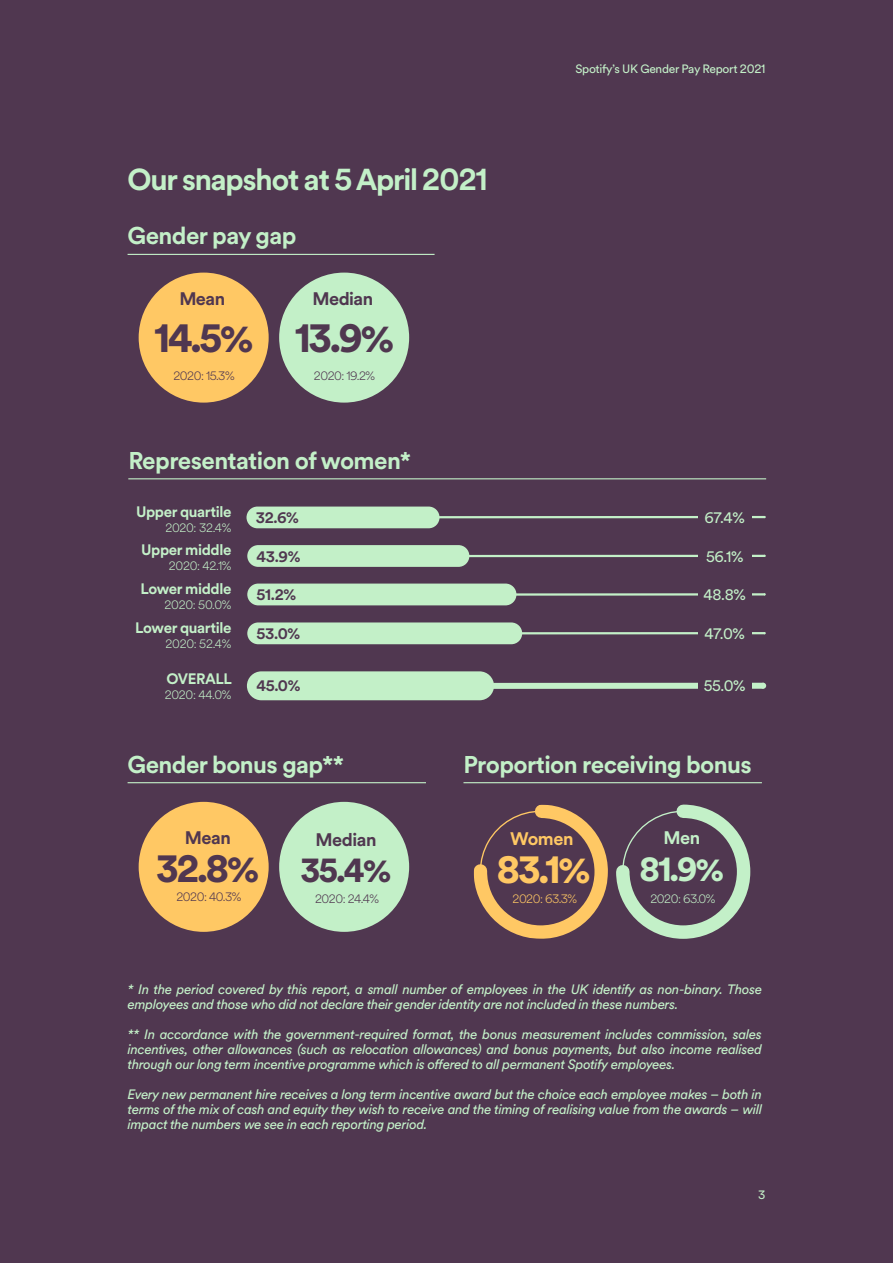
<style>
.page{position:relative;width:893px;height:1263px;background:#503750}
.page>*{position:absolute;margin:0;border:0;box-sizing:border-box;transform-origin:0 0}
.t1{font:900 39px "Circular Spotify Head";color:#503750}
.t2{font:900 37.5px "Circular Spotify Head";color:#503750}
.t3{font:900 37.5px "Circular Spotify Head";color:#ffc864}
.t4{font:900 33px "Circular Spotify Head";color:#503750}
.t5{font:900 33px "Circular Spotify Head";color:#c3f0c8}
.t6{font:700 30px "Circular Spotify Head";letter-spacing:-.025em;color:#c3f0c8}
.t7{font:700 24px "Circular Spotify Text";letter-spacing:-.025em;color:#c3f0c8}
.t8{font:700 18px "Circular Spotify Text";letter-spacing:-.025em;color:#503750}
.t9{font:700 18px "Circular Spotify Text";letter-spacing:-.025em;color:#ffc864}
.t10{font:700 18px "Circular Spotify Text";color:#c3f0c8}
.t11{font:700 15px "Circular Spotify Text";letter-spacing:-.025em;color:#c3f0c8}
.t12{font:700 15px "Circular Spotify Text";letter-spacing:-.025em;color:#503750}
.t13{font:15px "Circular Spotify Text";letter-spacing:-.025em;color:#c3f0c8}
.t14{font:italic 13.5px/15px "Circular Spotify Text";letter-spacing:-.025em;color:#c3f0c8;text-align:justify}
.t15{font:300 12px "Circular Spotify Text";letter-spacing:-.025em;color:#c3f0c8}
.t16{font:300 12px "Circular Spotify Text";letter-spacing:-.04em;color:#503750}
.t17{font:12px "Circular Spotify Text";letter-spacing:-.025em;color:#c3f0c8}
.t18{font:300 12px "Circular Spotify Text";letter-spacing:-.04em;color:#ffc864}
</style>
<div class="page">
<div style="left:139px;top:802px;width:130px;height:130px;background:#ffc864;border-radius:50%"></div>
<div style="left:279px;top:802px;width:130px;height:130px;background:#c3f0c8;border-radius:50%"></div>
<svg style="left:616px;top:804px;width:134px;height:135px"></svg>
<svg style="left:473px;top:804px;width:135px;height:135px"></svg>
<div style="left:139px;top:273px;width:130px;height:130px;background:#ffc864;border-radius:50%"></div>
<div style="left:279px;top:273px;width:130px;height:130px;background:#c3f0c8;border-radius:50%"></div>
<hr style="left:128px;top:254px;width:307px;height:1px;background:#c3f0c8">
<hr style="left:128px;top:478px;width:638px;height:1px;background:#c3f0c8">
<hr style="left:128px;top:782px;width:298px;height:1px;background:#c3f0c8">
<hr style="left:463px;top:782px;width:299px;height:1px;background:#c3f0c8">
<hr style="left:423px;top:516px;width:342px;height:2px;background:#c3f0c8">
<hr style="left:426px;top:555px;width:339px;height:2px;background:#c3f0c8">
<hr style="left:426px;top:593px;width:339px;height:3px;background:#c3f0c8">
<hr style="left:426px;top:632px;width:339px;height:2px;background:#c3f0c8">
<div style="left:426px;top:683px;width:338px;height:6px;background:#c3f0c8"></div>
<div style="left:246px;top:507px;width:193px;height:21px;background:#c3f0c8;border-radius:11px"></div>
<div style="left:247px;top:622px;width:275px;height:22px;background:#c3f0c8;border-radius:11px"></div>
<div style="left:247px;top:671px;width:247px;height:29px;background:#c3f0c8;border-radius:14px"></div>
<div style="left:247px;top:583px;width:269px;height:22px;background:#c3f0c8;border-radius:11px"></div>
<div style="left:247px;top:545px;width:222px;height:22px;background:#c3f0c8;border-radius:11px"></div>
<svg style="left:760px;top:683px;width:6px;height:6px"></svg>
<div style="left:698px;top:509px;width:53px;height:16px;background:#503750"></div>
<div style="left:698px;top:548px;width:53px;height:16px;background:#503750"></div>
<div style="left:698px;top:586px;width:53px;height:17px;background:#503750"></div>
<div style="left:698px;top:625px;width:53px;height:16px;background:#503750"></div>
<div style="left:698px;top:678px;width:53px;height:16px;background:#503750"></div>
<h3 class="t6" style="left:128px;top:159px;width:362px">Our snapshot at 5 April 2021</h3>
<h3 class="t7" style="left:128px;top:219px;width:171px">Gender pay gap</h3>
<h3 class="t8" style="left:179px;top:286px;width:47px">Mean</h3>
<h1 class="t1" style="left:155px;top:311px;width:100px">14.5%</h1>
<p class="t16" style="left:173px;top:367px;width:63px">2020: 15.3%</p>
<h3 class="t8" style="left:312px;top:286px;width:62px">Median</h3>
<h1 class="t1" style="left:295px;top:311px;width:101px">13.9%</h1>
<p class="t16" style="left:314px;top:367px;width:63px">2020: 19.2%</p>
<h3 class="t7" style="left:128px;top:444px;width:284px">Representation of women*</h3>
<p class="t11" style="left:136px;top:501px;width:97px">Upper quartile</p>
<p class="t15" style="left:165px;top:519px;width:68px">2020: 32.4%</p>
<p class="t11" style="left:141px;top:539px;width:92px">Upper middle</p>
<p class="t15" style="left:169px;top:558px;width:64px">2020: 42.1%</p>
<p class="t11" style="left:140px;top:578px;width:92px">Lower middle</p>
<p class="t15" style="left:165px;top:596px;width:68px">2020: 50.0%</p>
<p class="t11" style="left:135px;top:617px;width:98px">Lower quartile</p>
<p class="t15" style="left:166px;top:635px;width:67px">2020: 52.4%</p>
<p class="t11" style="left:167px;top:668px;width:67px">OVERALL</p>
<p class="t15" style="left:165px;top:686px;width:68px">2020: 44.0%</p>
<p class="t12" style="left:256px;top:508px;width:45px">32.6%</p>
<p class="t12" style="left:257px;top:546px;width:45px">43.9%</p>
<p class="t12" style="left:257px;top:584px;width:41px">51.2%</p>
<p class="t12" style="left:257px;top:623px;width:45px">53.0%</p>
<p class="t12" style="left:256px;top:676px;width:45px">45.0%</p>
<p class="t17" style="left:575px;top:60px;width:191px">Spotify’s UK Gender Pay Report 2021</p>
<p class="t13" style="left:704px;top:507px;width:42px">67.4%</p>
<p class="t13" style="left:706px;top:546px;width:39px">56.1%</p>
<p class="t13" style="left:704px;top:585px;width:44px">48.8%</p>
<p class="t13" style="left:704px;top:623px;width:42px">47.0%</p>
<p class="t13" style="left:704px;top:676px;width:43px">55.0%</p>
<h3 class="t7" style="left:128px;top:748px;width:218px">Gender bonus gap**</h3>
<h3 class="t7" style="left:463px;top:748px;width:290px">Proportion receiving bonus</h3>
<h3 class="t8" style="left:185px;top:825px;width:47px">Mean</h3>
<h2 class="t2" style="left:156px;top:842px;width:105px">32.8%</h2>
<p class="t16" style="left:176px;top:888px;width:66px">2020: 40.3%</p>
<h3 class="t8" style="left:316px;top:827px;width:62px">Median</h3>
<h3 class="t4" style="left:300px;top:848px;width:92px">35.4%</h3>
<p class="t16" style="left:315px;top:890px;width:65px">2020: 24.4%</p>
<h3 class="t9" style="left:510px;top:826px;width:65px">Women</h3>
<h2 class="t3" style="left:497px;top:844px;width:95px">83.1%</h2>
<p class="t18" style="left:512px;top:890px;width:66px">2020: 63.3%</p>
<h3 class="t10" style="left:664px;top:825px;width:38px">Men</h3>
<h3 class="t5" style="left:640px;top:847px;width:86px">81.9%</h3>
<p class="t15" style="left:650px;top:891px;width:67px">2020: 63.0%</p>
<p class="t14" style="left:128px;top:982px;width:636px">* In the period covered by this report, a small number of employees in the UK identify as non-binary. Those employees and those who did not declare their gender identity are not included in these numbers.</p>
<p class="t14" style="left:128px;top:1027px;width:636px">** In accordance with the government-required format, the bonus measurement includes commission, sales incentives, other allowances (such as relocation allowances) and bonus payments, but also income realised through our long term incentive programme which is offered to all permanent Spotify employees.</p>
<p class="t14" style="left:128px;top:1087px;width:636px">Every new permanent hire receives a long term incentive award but the choice each employee makes – both in terms of the mix of cash and equity they wish to receive and the timing of realising value from the awards – will impact the numbers we see in each reporting period.</p>
<p class="t17" style="left:758px;top:1187px;width:9px">3</p>
</div>
